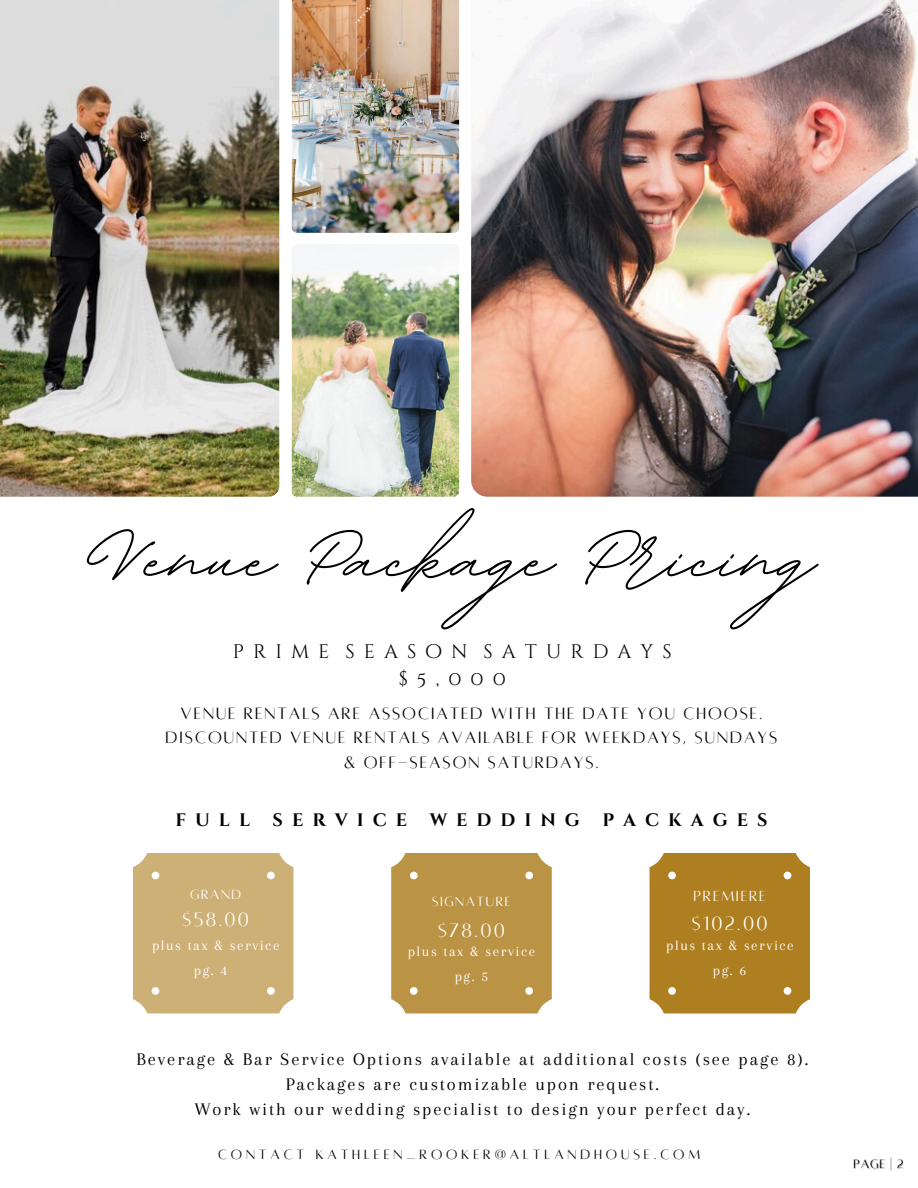
<style>
.page{position:relative;width:918px;height:1188px;background:#fff}
.page>*{position:absolute;margin:0;border:0;box-sizing:border-box;transform-origin:0 0}
.t1{font:700 131.85px "BD Script";color:#000}
.t2{font:21.3px "Alta regular";letter-spacing:.105em;color:#fff}
.t3{font:19.5px/27px "Cinzel Decorative";letter-spacing:.46em;color:#000;text-align:center}
.t4{font:18.45px/25px "Arapey";letter-spacing:.105em;color:#000;text-align:center}
.t5{font:18px/24.6px "Alta regular";letter-spacing:.105em;color:#000;text-align:center}
.t6{font:700 18px "Cinzel Decorative";letter-spacing:.5em;color:#000}
.t7{font:16.05px "Alta regular";letter-spacing:.105em;color:#fff}
.t8{font:14.7px "Alta regular";letter-spacing:.26em;color:#000}
.t9{font:14.55px "Arapey";letter-spacing:.105em;color:#fff}
.t10{font:14.55px "Alta regular";letter-spacing:.105em;color:#fff}
.t11{font:13.5px "Alta regular";color:#000}
</style>
<div class="page">
<img style="left:292px;top:0;width:167px;height:233px">
<img style="left:292px;top:244px;width:167px;height:253px;border-radius:5px">
<img style="left:0;top:0;width:279px;height:497px">
<img style="left:471px;top:0;width:447px;height:497px">
<div style="left:133px;top:853px;width:160px;height:161px;background:#cdb076"></div>
<div style="left:391px;top:853px;width:161px;height:161px;background:#bb9344"></div>
<div style="left:649px;top:853px;width:161px;height:161px;background:#ae7f20"></div>
<h1 class="t1" style="left:103px;top:472px;width:713px">Venue Package Pricing</h1>
<p class="t3" style="left:233px;top:639px;width:440px">PRIME SEASON SATURDAYS $5,000</p>
<h5 class="t5" style="left:166px;top:701px;width:613px">VENUE RENTALS ARE ASSOCIATED WITH THE DATE YOU CHOOSE.<br>DISCOUNTED VENUE RENTALS AVAILABLE FOR WEEKDAYS, SUNDAYS &amp; OFF-SEASON SATURDAYS.</h5>
<h4 class="t6" style="left:175px;top:808px;width:76px">FULL</h4>
<h4 class="t6" style="left:273px;top:808px;width:136px">SERVICE</h4>
<h4 class="t6" style="left:430px;top:808px;width:152px">WEDDING</h4>
<h4 class="t6" style="left:602px;top:808px;width:167px">PACKAGES</h4>
<h6 class="t10" style="left:190px;top:888px;width:53px">GRAND</h6>
<h6 class="t2" style="left:183px;top:909px;width:68px">$58.00</h6>
<h5 class="t9" style="left:194px;top:962px;width:35px">pg. 4</h5>
<h2 class="t9" style="left:152px;top:937px;width:129px">plus tax &amp; service</h2>
<h6 class="t10" style="left:432px;top:894px;width:80px">SIGNATURE</h6>
<h6 class="t2" style="left:438px;top:920px;width:68px">$78.00</h6>
<h6 class="t9" style="left:455px;top:969px;width:35px">pg. 5</h6>
<h2 class="t9" style="left:408px;top:943px;width:129px">plus tax &amp; service</h2>
<h6 class="t7" style="left:694px;top:888px;width:74px">PREMIERE</h6>
<h6 class="t2" style="left:692px;top:913px;width:77px">$102.00</h6>
<h4 class="t9" style="left:713px;top:962px;width:35px">pg. 6</h4>
<h6 class="t9" style="left:666px;top:937px;width:129px">plus tax &amp; service</h6>
<h3 class="t4" style="left:136px;top:1047px;width:673px">Beverage &amp; Bar Service Options available at additional costs (see page 8).<br>Packages are customizable upon request.<br>Work with our wedding specialist to design your perfect day.</h3>
<h2 class="t8" style="left:218px;top:1148px;width:484px">CONTACT KATHLEEN_ROOKER@ALTLANDHOUSE.COM</h2>
<h2 class="t11" style="left:853px;top:1157px;width:51px">PAGE | 2</h2>
</div>
